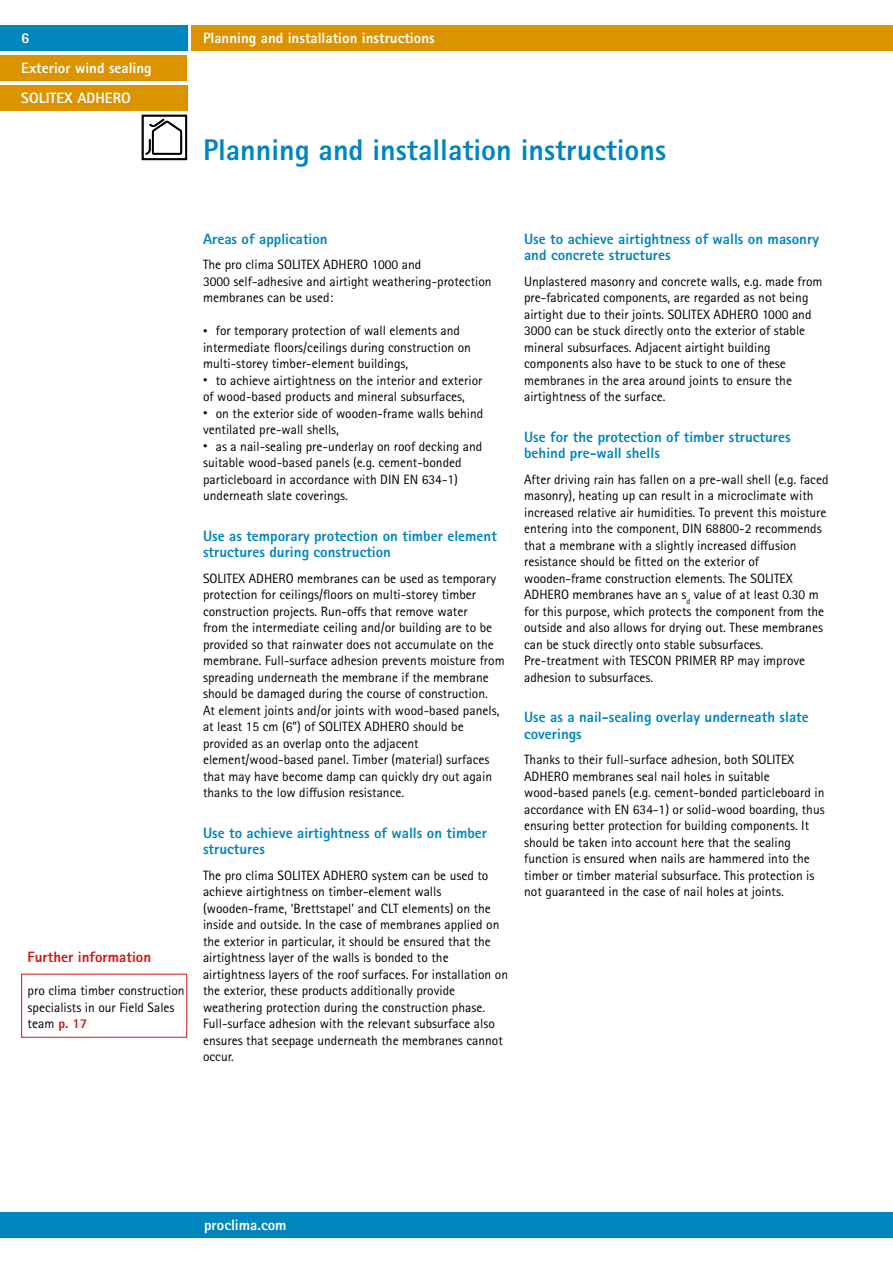
<style>
.page{position:relative;width:893px;height:1263px;background:#fff}
.page>*{position:absolute;margin:0;border:0;box-sizing:border-box;transform-origin:0 0}
.t1{font:800 30px "Rotis Sans Serif Pro";color:#0086be}
.t2{font:800 15px/16.5px "Rotis Sans Serif Pro";color:#0086be}
.t3{font:800 15px/29.7px "Rotis Sans Serif Pro";color:#fff}
.t4{font:800 15px "Rotis Sans Serif Pro";color:#cd1719}
.t5{font:13.5px/16.5px "Rotis Sans Serif Pro";color:#000}
.s1{font-weight:800;color:#cd1719}
.s2{font-size:9px}
</style>
<div class="page">
<div style="left:0;top:1212px;width:893px;height:25px;background:#0086be"></div>
<div style="left:0;top:26px;width:187px;height:25px;background:#0086be"></div>
<div style="left:0;top:55px;width:187px;height:26px;background:#db9300"></div>
<div style="left:191px;top:26px;width:702px;height:25px;background:#db9300"></div>
<svg style="left:142px;top:115px;width:45px;height:45px"></svg>
<div style="left:0;top:85px;width:187px;height:26px;background:#db9300"></div>
<p class="t3" style="left:21px;top:23px;width:132px">6<br>Exterior wind sealing</p>
<p class="t3" style="left:203px;top:23px;width:119px">System advantages</p>
<p class="t3" style="left:203px;top:23px;width:233px">Planning and installation instructions</p>
<p class="t3" style="left:21px;top:83px;width:111px">SOLITEX ADHERO</p>
<h1 class="t1" style="left:203px;top:131px;width:465px">Planning and installation instructions</h1>
<p class="t4" style="left:28px;top:947px;width:125px">Further information</p>
<p class="t5" style="left:28px;top:982px;width:158px">pro clima timber construction specialists in our Field Sales team <span class="s1">p. 17</span></p>
<p class="t2" style="left:203px;top:230px;width:126px">Areas of application</p>
<p class="t5" style="left:203px;top:256px;width:290px">The pro clima SOLITEX ADHERO 1000 and<br>3000 self-adhesive and airtight weathering-protection membranes can be used:</p>
<p class="t5" style="left:203px;top:322px;width:269px"><span class="s2">•</span> for temporary protection of wall elements and intermediate floors/ceilings during construction on multi-storey timber-element buildings,</p>
<p class="t5" style="left:203px;top:372px;width:281px"><span class="s2">•</span> to achieve airtightness on the interior and exterior of wood-based products and mineral subsurfaces,</p>
<p class="t5" style="left:203px;top:405px;width:282px"><span class="s2">•</span> on the exterior side of wooden-frame walls behind ventilated pre-wall shells,</p>
<p class="t5" style="left:203px;top:438px;width:281px"><span class="s2">•</span> as a nail-sealing pre-underlay on roof decking and suitable wood-based panels (e.g. cement-bonded particleboard in accordance with DIN EN 634-1) underneath slate coverings.</p>
<p class="t2" style="left:203px;top:527px;width:295px">Use as temporary protection on timber element structures during construction</p>
<p class="t5" style="left:203px;top:570px;width:303px">SOLITEX ADHERO membranes can be used as temporary protection for ceilings/floors on multi-storey timber construction projects. Run-offs that remove water<br>from the intermediate ceiling and/or building are to be provided so that rainwater does not accumulate on the membrane. Full-surface adhesion prevents moisture from spreading underneath the membrane if the membrane should be damaged during the course of construction.<br>At element joints and/or joints with wood-based panels, at least 15 cm (6”) of SOLITEX ADHERO should be provided as an overlap onto the adjacent element/wood-based panel. Timber (material) surfaces that may have become damp can quickly dry out again thanks to the low diffusion resistance.</p>
<p class="t2" style="left:203px;top:824px;width:286px">Use to achieve airtightness of walls on timber structures</p>
<p class="t5" style="left:203px;top:867px;width:307px">The pro clima SOLITEX ADHERO system can be used to achieve airtightness on timber-element walls (wooden-frame, ‘Brettstapel’ and CLT elements) on the inside and outside. In the case of membranes applied on the exterior in particular, it should be ensured that the airtightness layer of the walls is bonded to the airtightness layers of the roof surfaces. For installation on the exterior, these products additionally provide weathering protection during the construction phase.<br>Full-surface adhesion with the relevant subsurface also ensures that seepage underneath the membranes cannot occur.</p>
<p class="t2" style="left:524px;top:230px;width:296px">Use to achieve airtightness of walls on masonry and concrete structures</p>
<p class="t5" style="left:524px;top:273px;width:300px">Unplastered masonry and concrete walls, e.g. made from pre-fabricated components, are regarded as not being airtight due to their joints. SOLITEX ADHERO 1000 and 3000 can be stuck directly onto the exterior of stable mineral subsurfaces. Adjacent airtight building components also have to be stuck to one of these membranes in the area around joints to ensure the airtightness of the surface.</p>
<p class="t2" style="left:524px;top:428px;width:268px">Use for the protection of timber structures behind pre-wall shells</p>
<p class="t5" style="left:524px;top:471px;width:306px">After driving rain has fallen on a pre-wall shell (e.g. faced masonry), heating up can result in a microclimate with increased relative air humidities. To prevent this moisture entering into the component, DIN 68800-2 recommends that a membrane with a slightly increased diffusion resistance should be fitted on the exterior of wooden-frame construction elements. The SOLITEX ADHERO membranes have an s<sub>d</sub> value of at least 0.30 m for this purpose, which protects the component from the outside and also allows for drying out. These membranes can be stuck directly onto stable subsurfaces.<br>Pre-treatment with TESCON PRIMER RP may improve adhesion to subsurfaces.</p>
<p class="t2" style="left:524px;top:709px;width:286px">Use as a nail-sealing overlay underneath slate coverings</p>
<p class="t5" style="left:524px;top:751px;width:302px">Thanks to their full-surface adhesion, both SOLITEX ADHERO membranes seal nail holes in suitable wood-based panels (e.g. cement-bonded particleboard in accordance with EN 634-1) or solid-wood boarding, thus ensuring better protection for building components. It should be taken into account here that the sealing function is ensured when nails are hammered into the timber or timber material subsurface. This protection is not guaranteed in the case of nail holes at joints.</p>
<p class="t3" style="left:204px;top:1210px;width:84px">proclima.com</p>
</div>
